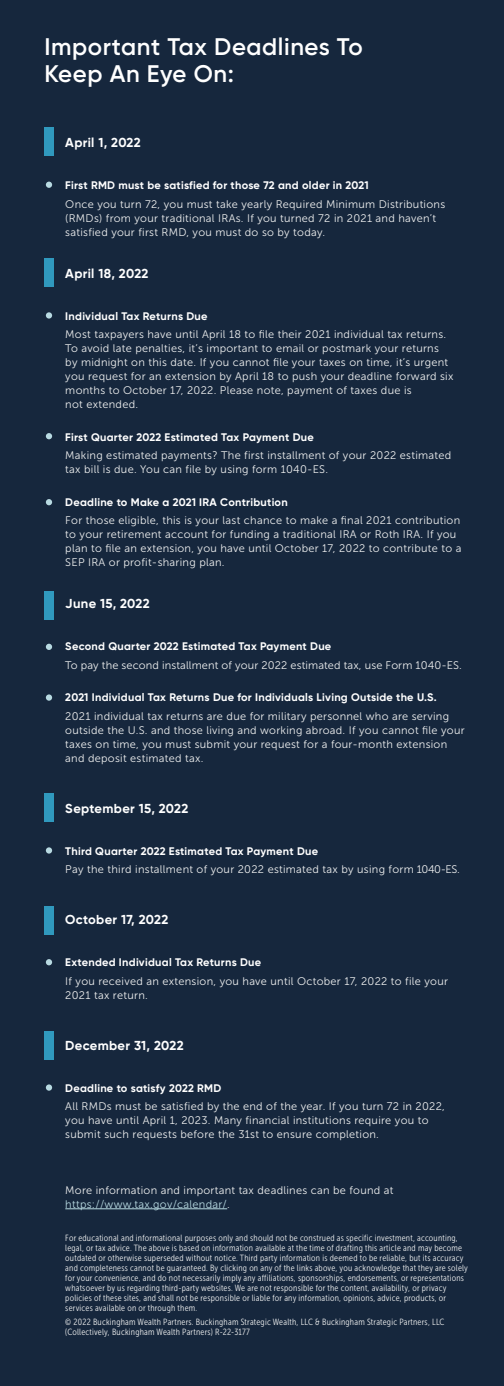
<style>
.page{position:relative;width:504px;height:1386px;background:#16273d}
.page>*{position:absolute;margin:0;border:0;box-sizing:border-box;transform-origin:0 0}
.t1{font:600 24px/27px "Gilroy";letter-spacing:.025em;color:#fff}
.t2{font:700 13px "Gilroy";letter-spacing:.025em;color:#fff}
.t3{font:11px/14px "Museo Sans 300";letter-spacing:.025em;color:#eff0f0}
.t4{font:700 11px "Gilroy";letter-spacing:.025em;color:#fff}
.t5{font:9px/10px "Museo Sans Cond 300";letter-spacing:.025em;color:#eff0f0}
.s1{color:#b8dae2}
</style>
<div class="page">
<div style="left:44px;top:127px;width:10px;height:28px;background:#3099be"></div>
<div style="left:44px;top:258px;width:10px;height:28px;background:#3099be"></div>
<hr style="left:65px;top:1209px;width:162px;height:1px;background:#b8dae2">
<svg style="left:46px;top:182px;width:6px;height:6px"></svg>
<div style="left:46px;top:312px;width:6px;height:7px;background:#b8dae2;border-radius:50%"></div>
<svg style="left:46px;top:433px;width:6px;height:6px"></svg>
<svg style="left:46px;top:499px;width:6px;height:6px"></svg>
<div style="left:44px;top:591px;width:10px;height:28px;background:#3099be"></div>
<div style="left:44px;top:794px;width:10px;height:28px;background:#3099be"></div>
<div style="left:44px;top:907px;width:10px;height:28px;background:#3099be"></div>
<div style="left:44px;top:1031px;width:10px;height:28px;background:#3099be"></div>
<svg style="left:46px;top:644px;width:6px;height:6px"></svg>
<div style="left:46px;top:694px;width:6px;height:7px;background:#b8dae2;border-radius:50%"></div>
<div style="left:46px;top:847px;width:6px;height:7px;background:#b8dae2;border-radius:50%"></div>
<svg style="left:46px;top:959px;width:6px;height:6px"></svg>
<div style="left:46px;top:1084px;width:6px;height:7px;background:#b8dae2;border-radius:50%"></div>
<h1 class="t1" style="left:44px;top:33px;width:320px">Important Tax Deadlines To<br>Keep An Eye On:</h1>
<p class="t2" style="left:65px;top:135px;width:77px">April 1, 2022</p>
<p class="t4" style="left:65px;top:178px;width:305px">First RMD must be satisfied for those 72 and older in 2021</p>
<p class="t3" style="left:65px;top:197px;width:381px">Once you turn 72, you must take yearly Required Minimum Distributions (RMDs) from your traditional IRAs. If you turned 72 in 2021 and haven’t satisfied your first RMD, you must do so by today.</p>
<p class="t2" style="left:65px;top:265px;width:85px">April 18, 2022</p>
<p class="t4" style="left:65px;top:309px;width:144px">Individual Tax Returns Due</p>
<p class="t3" style="left:65px;top:328px;width:390px">Most taxpayers have until April 18 to file their 2021 individual tax returns.<br>To avoid late penalties, it’s important to email or postmark your returns by midnight on this date. If you cannot file your taxes on time, it’s urgent you request for an extension by April 18 to push your deadline forward six months to October 17, 2022. Please note, payment of taxes due is<br>not extended.</p>
<p class="t4" style="left:65px;top:430px;width:250px">First Quarter 2022 Estimated Tax Payment Due</p>
<p class="t3" style="left:65px;top:449px;width:387px">Making estimated payments? The first installment of your 2022 estimated tax bill is due. You can file by using form 1040-ES.</p>
<p class="t4" style="left:65px;top:495px;width:224px">Deadline to Make a 2021 IRA Contribution</p>
<p class="t3" style="left:65px;top:514px;width:398px">For those eligible, this is your last chance to make a final 2021 contribution to your retirement account for funding a traditional IRA or Roth IRA. If you plan to file an extension, you have until October 17, 2022 to contribute to a SEP IRA or profit-sharing plan.</p>
<p class="t2" style="left:65px;top:596px;width:86px">June 15, 2022</p>
<p class="t4" style="left:65px;top:639px;width:268px">Second Quarter 2022 Estimated Tax Payment Due</p>
<p class="t3" style="left:65px;top:658px;width:398px">To pay the second installment of your 2022 estimated tax, use Form 1040-ES.</p>
<p class="t4" style="left:65px;top:690px;width:373px">2021 Individual Tax Returns Due for Individuals Living Outside the U.S.</p>
<p class="t3" style="left:65px;top:709px;width:401px">2021 individual tax returns are due for military personnel who are serving outside the U.S. and those living and working abroad. If you cannot file your taxes on time, you must submit your request for a four-month extension and deposit estimated tax.</p>
<p class="t2" style="left:65px;top:800px;width:125px">September 15, 2022</p>
<p class="t4" style="left:65px;top:844px;width:254px">Third Quarter 2022 Estimated Tax Payment Due</p>
<p class="t3" style="left:65px;top:863px;width:396px">Pay the third installment of your 2022 estimated tax by using form 1040-ES.</p>
<p class="t2" style="left:65px;top:912px;width:104px">October 17, 2022</p>
<p class="t4" style="left:65px;top:955px;width:198px">Extended Individual Tax Returns Due</p>
<p class="t3" style="left:65px;top:974px;width:384px">If you received an extension, you have until October 17, 2022 to file your<br>2021 tax return.</p>
<p class="t2" style="left:65px;top:1037px;width:120px">December 31, 2022</p>
<p class="t4" style="left:65px;top:1081px;width:158px">Deadline to satisfy 2022 RMD</p>
<p class="t3" style="left:65px;top:1100px;width:381px">All RMDs must be satisfied by the end of the year. If you turn 72 in 2022, you have until April 1, 2023. Many financial institutions require you to submit such requests before the 31st to ensure completion.</p>
<p class="t3" style="left:65px;top:1183px;width:330px">More information and important tax deadlines can be found at <span class="s1">https://www.tax.gov/calendar/</span>.</p>
<p class="t5" style="left:65px;top:1233px;width:404px">For educational and informational purposes only and should not be construed as specific investment, accounting, legal, or tax advice. The above is based on information available at the time of drafting this article and may become outdated or otherwise superseded without notice. Third party information is deemed to be reliable, but its accuracy and completeness cannot be guaranteed. By clicking on any of the links above, you acknowledge that they are solely for your convenience, and do not necessarily imply any affiliations, sponsorships, endorsements, or representations whatsoever by us regarding third-party websites. We are not responsible for the content, availability, or privacy policies of these sites, and shall not be responsible or liable for any information, opinions, advice, products, or services available on or through them.</p>
<p class="t5" style="left:65px;top:1317px;width:381px">© 2022 Buckingham Wealth Partners. Buckingham Strategic Wealth, LLC &amp; Buckingham Strategic Partners, LLC (Collectively, Buckingham Wealth Partners) R-22-3177</p>
</div>
